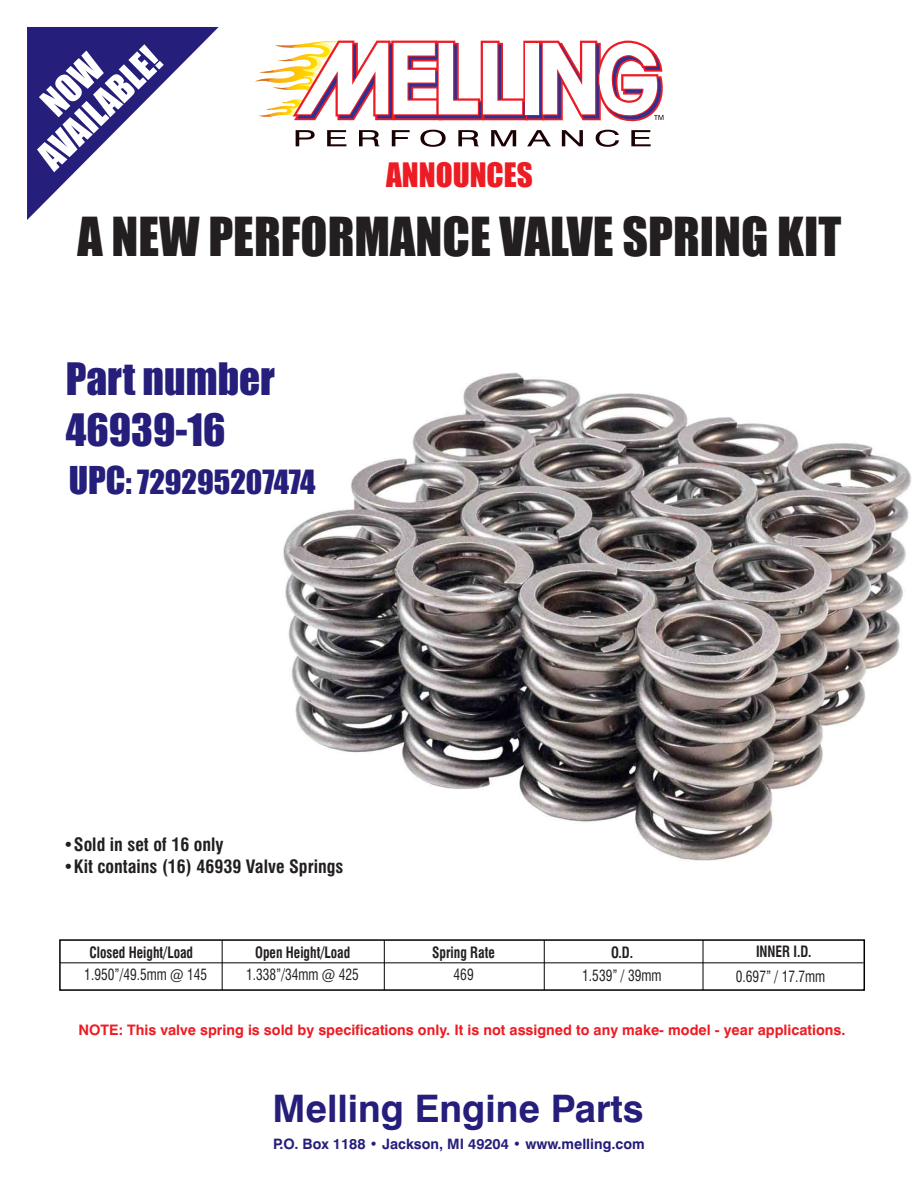
<style>
.page{position:relative;width:918px;height:1188px;background:#fff}
.page>*{position:absolute;margin:0;border:0;box-sizing:border-box;transform-origin:0 0}
.t1{font:49.8px "Impact";color:#231f20}
.t2{font:41.25px/50.4px "Impact";color:#251e7a}
.t3{font:700 37.95px "Swiss 721 BT";color:#251e7a}
.t4{font:35.7px/36px "Impact";color:#fff;text-align:center}
.t5{font:31.2px "Impact";color:#ed1c24}
.t6{font:30.9px "Impact";color:#251e7a}
.t7{font:700 condensed 18px "Swiss 721 BT";color:#231f20}
.t8{font:condensed 15.3px "Swiss 721 BT";color:#231f20;scale:.88 1}
.t9{font:700 condensed 15.3px "Swiss 721 BT";color:#231f20;scale:.88 1}
.t10{font:700 14.4px "Swiss 721 BT";color:#ed1c24}
.t11{font:700 14.4px "Swiss 721 BT";color:#251e7a}
.s1{font-size:35.55px}
</style>
<div class="page">
<img style="left:283px;top:372px;width:629px;height:489px">
<svg style="left:255px;top:40px;width:409px;height:107px"></svg>
<svg style="left:27px;top:27px;width:192px;height:193px"></svg>
<div style="left:59px;top:939px;width:806px;height:52px;border:2px solid #000"></div>
<hr style="left:60px;top:962px;width:804px;height:1px;background:#000">
<hr style="left:222px;top:940px;width:1px;height:50px;background:#000">
<hr style="left:384px;top:940px;width:1px;height:50px;background:#000">
<hr style="left:544px;top:940px;width:1px;height:50px;background:#000">
<hr style="left:703px;top:940px;width:1px;height:50px;background:#000">
<h3 class="t4" style="left:8px;top:124px;width:156px;rotate:-44deg">NOW<br>AVAILABLE!</h3>
<h3 class="t5" style="left:386px;top:162px;width:148px">ANNOUNCES</h3>
<h1 class="t1" style="left:77px;top:216px;width:765px">A NEW PERFORMANCE VALVE SPRING KIT</h1>
<h2 class="t2" style="left:66px;top:356px;width:211px">Part number<br>46939-16</h2>
<h3 class="t6" style="left:69px;top:470px;width:249px"><span class="s1">UPC</span>: 729295207474</h3>
<p class="t7" style="left:63px;top:838px;width:162px">•Sold in set of 16 only</p>
<p class="t7" style="left:63px;top:859px;width:282px">•Kit contains (16) 46939 Valve Springs</p>
<p class="t9" style="left:90px;top:946px;width:119px">Closed Height/Load</p>
<p class="t9" style="left:255px;top:946px;width:110px">Open Height/Load</p>
<p class="t8" style="left:84px;top:968px;width:141px">1.950”/49.5mm @ 145</p>
<p class="t8" style="left:246px;top:969px;width:130px">1.338”/34mm @ 425</p>
<p class="t9" style="left:432px;top:946px;width:73px">Spring Rate</p>
<p class="t8" style="left:454px;top:969px;width:24px">469</p>
<p class="t9" style="left:611px;top:947px;width:27px">O.D.</p>
<p class="t8" style="left:582px;top:969px;width:92px">1.539” / 39mm</p>
<p class="t9" style="left:756px;top:946px;width:65px">INNER I.D.</p>
<p class="t8" style="left:736px;top:970px;width:103px">0.697” / 17.7mm</p>
<p class="t10" style="left:79px;top:1024px;width:768px">NOTE: This valve spring is sold by specifications only. It is not assigned to any make- model - year applications.</p>
<h3 class="t3" style="left:272px;top:1094px;width:373px">Melling Engine Parts</h3>
<p class="t11" style="left:273px;top:1139px;width:373px">P.O. Box 1188 • Jackson, MI 49204 • www.melling.com</p>
</div>
